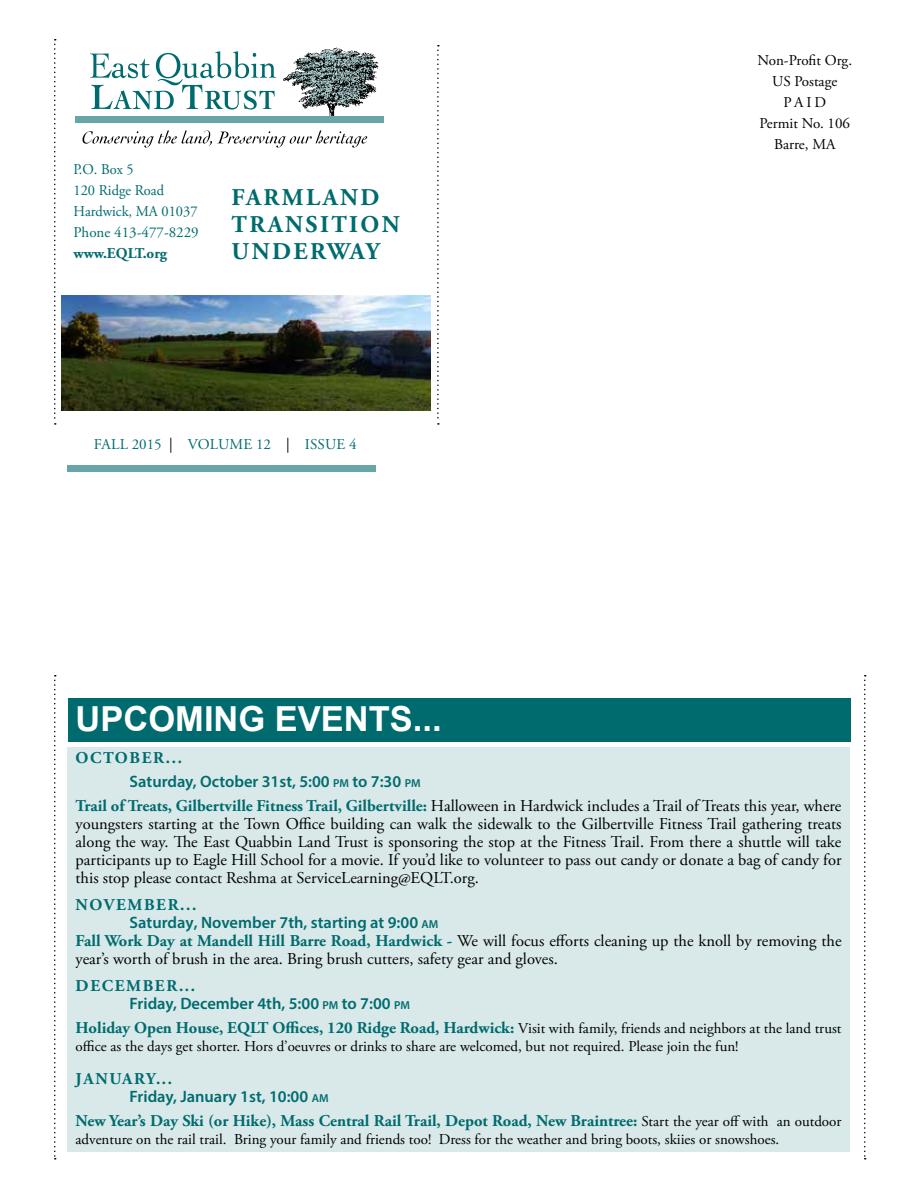
<style>
.page{position:relative;width:918px;height:1188px;background:#fff}
.page>*{position:absolute;margin:0;border:0;box-sizing:border-box;transform-origin:0 0}
.t1{font:700 34.5px "Arial";color:#fff}
.t2{font:700 24px/27px "Adobe Garamond Pro";letter-spacing:.1em;color:#006b6e}
.t3{font:16.5px/18px "Adobe Garamond Pro";color:#000;text-align:justify}
.t4{font:700 16.5px "Adobe Garamond Pro";color:#006b6e}
.t5{font:600 16.5px "Myriad Pro";color:#006b6e}
.t6{font:700 16.5px "Adobe Garamond Pro";letter-spacing:.1em;color:#006b6e}
.t7{font:15px/21px "Adobe Garamond Pro";color:#000;text-align:center}
.t8{font:15px/21px "Adobe Garamond Pro";color:#006b6e;scale:.96 1}
.t9{font:15px "Adobe Garamond Pro";color:#006b6e}
.t10{font:700 15px "Adobe Garamond Pro";color:#006b6e}
.s1{color:#000}
.s2{font-size:11.55px}
.s3{font-weight:700;color:#006b6e}
.s4{font-weight:400;font-size:15px;color:#000}
</style>
<div class="page">
<svg style="left:54px;top:39px;width:2px;height:386px"></svg>
<svg style="left:864px;top:675px;width:2px;height:485px"></svg>
<img style="left:280px;top:47px;width:102px;height:70px">
<svg style="left:90px;top:51px;width:186px;height:59px"></svg>
<div style="left:76px;top:117px;width:308px;height:6px;background:#66a6a8"></div>
<svg style="left:437px;top:45px;width:2px;height:380px"></svg>
<div style="left:68px;top:465px;width:308px;height:6px;background:#66a6a8"></div>
<svg style="left:54px;top:675px;width:2px;height:485px"></svg>
<svg style="left:83px;top:130px;width:284px;height:18px"></svg>
<div style="left:68px;top:747px;width:782px;height:405px;background:#d9e9e9"></div>
<div style="left:68px;top:698px;width:783px;height:44px;background:#006b6e"></div>
<img style="left:61px;top:296px;width:369px;height:115px">
<p class="t8" style="left:74px;top:160px;width:132px">P.O. Box 5<br>120 Ridge Road<br>Hardwick, MA 01037<br>Phone 413-477-8229</p>
<p class="t10" style="left:74px;top:245px;width:95px">www.EQLT.org</p>
<h2 class="t2" style="left:232px;top:184px;width:170px">FARMLAND<br>TRANSITION<br>UNDERWAY</h2>
<p class="t9" style="left:94px;top:435px;width:264px">FALL 2015 <span class="s1">|</span> Volume 12 <span class="s1">|</span> Issue 4</p>
<p class="t7" style="left:757px;top:50px;width:96px">Non-Profit Org.<br>US Postage<br>PAID<br>Permit No. 106<br>Barre, MA</p>
<h1 class="t1" style="left:76px;top:696px;width:368px">UPCOMING EVENTS...</h1>
<p class="t6" style="left:76px;top:749px;width:108px">OCTOBER...</p>
<p class="t5" style="left:130px;top:771px;width:293px">Saturday, October 31st, 5:00 <span class="s2">PM</span> to 7:30 <span class="s2">PM</span></p>
<p class="t3" style="left:76px;top:798px;width:767px"><span class="s3">Trail of Treats, Gilbertville Fitness Trail, Gilbertville:</span> Halloween in Hardwick includes a Trail of Treats this year, where youngsters starting at the Town Office building can walk the sidewalk to the Gilbertville Fitness Trail gathering treats along the way. The East Quabbin Land Trust is sponsoring the stop at the Fitness Trail. From there a shuttle will take participants up to Eagle Hill School for a movie. If you’d like to volunteer to pass out candy or donate a bag of candy for this stop please contact Reshma at ServiceLearning@EQLT.org.</p>
<p class="t6" style="left:76px;top:896px;width:122px">NOVEMBER...</p>
<p class="t5" style="left:130px;top:912px;width:310px">Saturday, November 7th, starting at 9:00 <span class="s2">AM</span></p>
<p class="t3" style="left:76px;top:933px;width:768px"><span class="s3">Fall Work Day at Mandell Hill Barre Road, Hardwick -</span> We will focus efforts cleaning up the knoll by removing the year’s worth of brush in the area. Bring brush cutters, safety gear and gloves.</p>
<p class="t6" style="left:76px;top:977px;width:121px">DECEMBER...</p>
<p class="t5" style="left:130px;top:993px;width:282px">Friday, December 4th, 5:00 <span class="s2">PM</span> to 7:00 <span class="s2">PM</span></p>
<p class="t4" style="left:76px;top:1019px;width:767px">Holiday Open House, EQLT Offices, 120 Ridge Road, Hardwick: <span class="s4">Visit with family, friends and neighbors at the land trust</span></p>
<p class="t7" style="left:76px;top:1037px;width:664px">office as the days get shorter. Hors d’oeuvres or drinks to share are welcomed, but not required. Please join the fun!</p>
<p class="t6" style="left:76px;top:1070px;width:98px">JANUARY...</p>
<p class="t5" style="left:130px;top:1086px;width:200px">Friday, January 1st, 10:00 <span class="s2">AM</span></p>
<p class="t4" style="left:76px;top:1112px;width:767px">New Year’s Day Ski (or Hike), Mass Central Rail Trail, Depot Road, New Braintree: <span class="s4">Start the year off with an outdoor</span></p>
<p class="t7" style="left:76px;top:1130px;width:705px">adventure on the rail trail. Bring your family and friends too! Dress for the weather and bring boots, skiies or snowshoes.</p>
</div>
